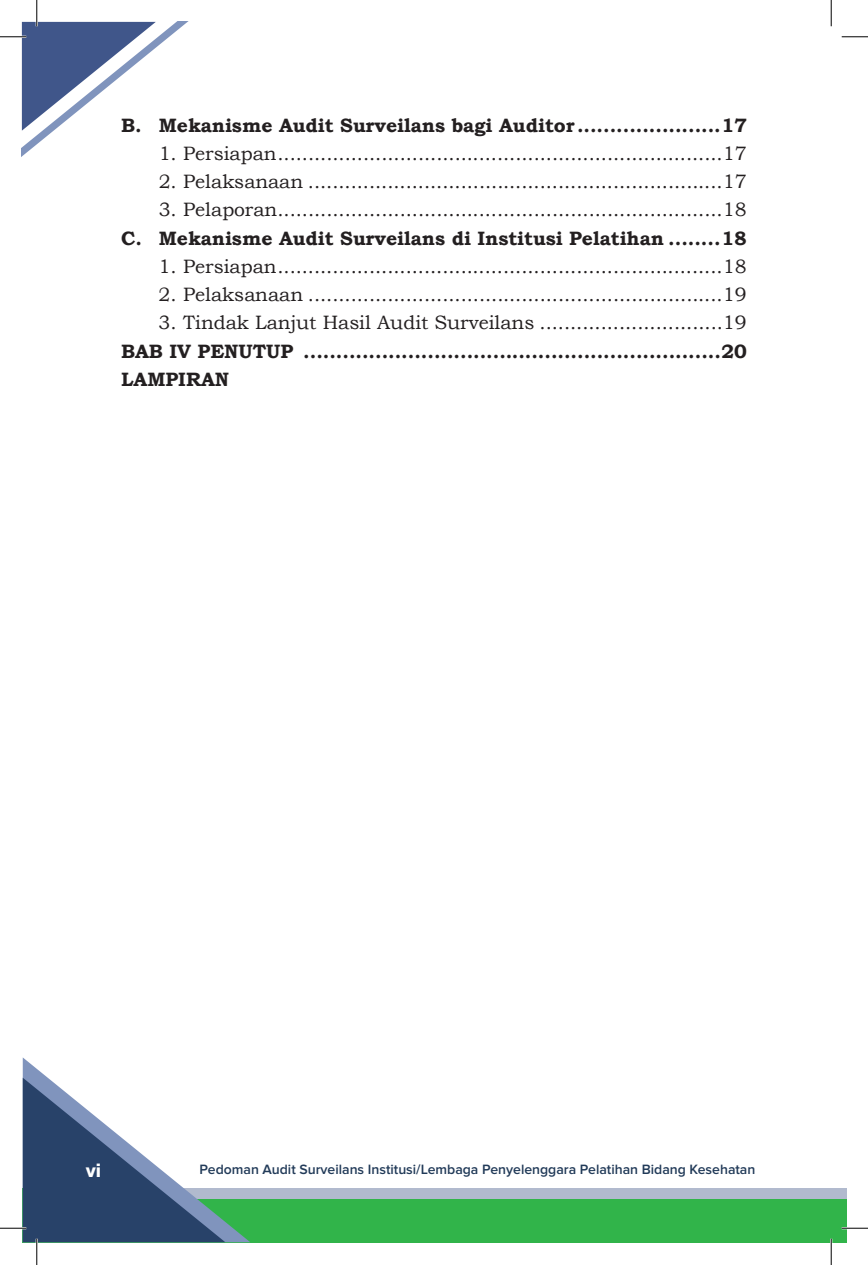
<style>
.page{position:relative;width:868px;height:1265px;background:#fff}
.page>*{position:absolute;margin:0;border:0;box-sizing:border-box;transform-origin:0 0}
.t1{font:19.25px/28.3px "Bookman Old Style";color:#231f20;text-align:right}
.t2{font:700 19.25px/28.3px "Bookman Old Style";color:#231f20;text-align:justify}
.t3{font:700 17.5px "Tahoma";color:#fff}
.t4{font:600 14px "Proxima Nova";color:#223b59}
.s1{font-weight:700}
.s2{font-weight:400}
</style>
<div class="page">
<div style="left:830px;top:1188px;width:15px;height:54px;background:#31b44a"></div>
<div style="left:830px;top:1188px;width:15px;height:11px;background:#b1bace"></div>
<div style="left:22px;top:1188px;width:808px;height:54px;background:#31b44a"></div>
<div style="left:90px;top:1188px;width:740px;height:11px;background:#b1bace"></div>
<hr style="left:841px;top:1226px;width:26px;height:2px;background:#fff">
<hr style="left:829px;top:1238px;width:3px;height:26px;background:#fff">
<svg style="left:841px;top:36px;width:26px;height:1px"></svg>
<svg style="left:841px;top:1227px;width:26px;height:1px"></svg>
<svg style="left:0;top:0;width:189px;height:157px"></svg>
<svg style="left:0;top:1057px;width:745px;height:207px"></svg>
<svg style="left:830px;top:0;width:1px;height:26px"></svg>
<svg style="left:830px;top:1238px;width:1px;height:26px"></svg>
<p class="t2" style="left:121px;top:111px;width:627px">B. Mekanisme Audit Surveilans bagi Auditor ......................17</p>
<p class="t1" style="left:159px;top:139px;width:589px">1. Persiapan.........................................................................17</p>
<p class="t1" style="left:159px;top:167px;width:589px">2. Pelaksanaan ....................................................................17</p>
<p class="t1" style="left:121px;top:196px;width:627px">3. Pelaporan.........................................................................18<br><span class="s1">C. Mekanisme Audit Surveilans di Institusi Pelatihan ........18</span></p>
<p class="t1" style="left:159px;top:252px;width:589px">1. Persiapan.........................................................................18</p>
<p class="t1" style="left:159px;top:280px;width:589px">2. Pelaksanaan ....................................................................19</p>
<p class="t2" style="left:121px;top:308px;width:627px;text-indent:37px"><span class="s2">3. Tindak Lanjut Hasil Audit Surveilans ..............................19<br></span>BAB IV PENUTUP ................................................................20<br>LAMPIRAN</p>
<p class="t3" style="left:86px;top:1158px;width:17px">vi</p>
<p class="t4" style="left:199px;top:1160px;width:557px">Pedoman Audit Surveilans Institusi/Lembaga Penyelenggara Pelatihan Bidang Kesehatan</p>
</div>
